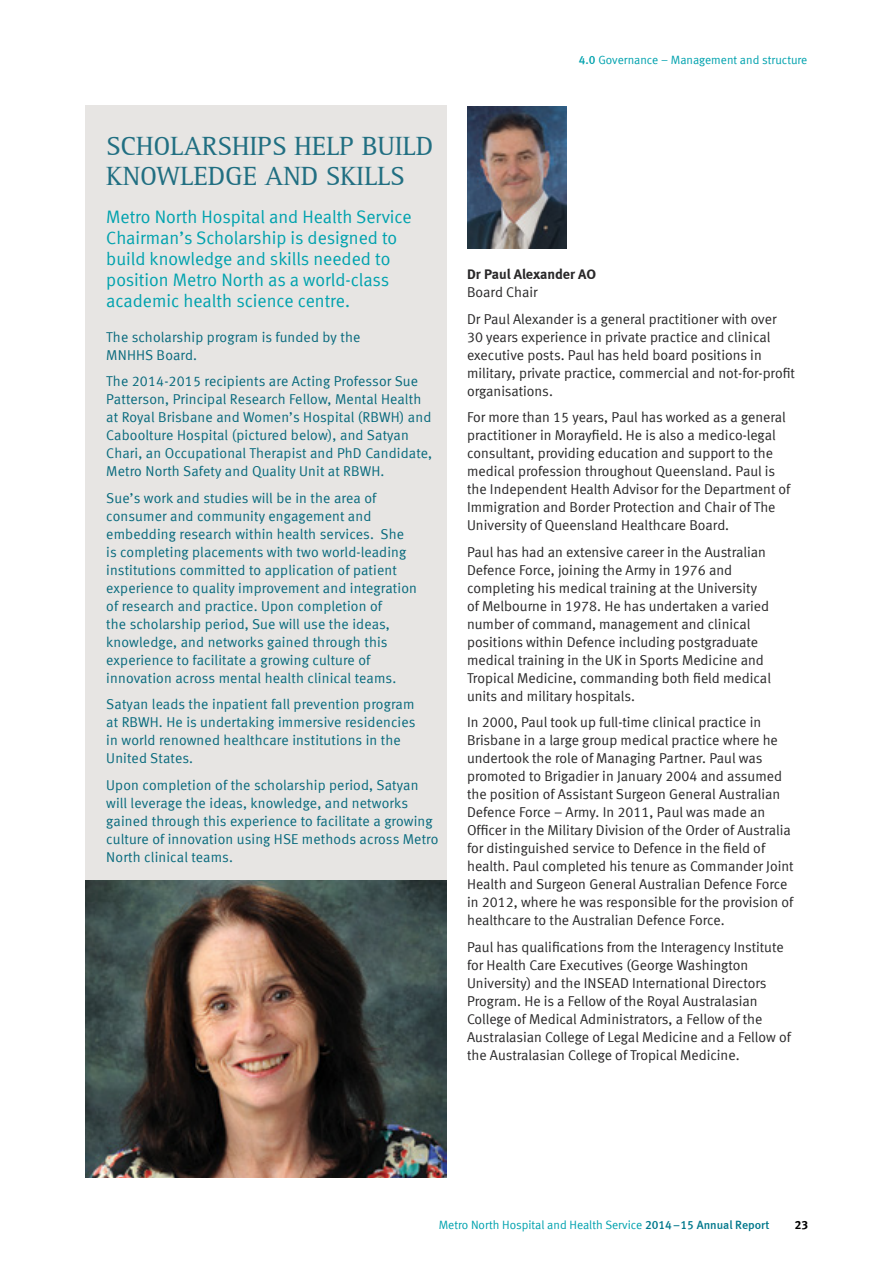
<style>
.page{position:relative;width:893px;height:1263px;background:#fff}
.page>*{position:absolute;margin:0;border:0;box-sizing:border-box;transform-origin:0 0}
.t1{font:27px/30px "Agfa Rotis Serif";letter-spacing:-.01em;color:#216f82}
.t2{font:18px/21px "Meta Normal LF";color:#00a2ae}
.t3{font:14.25px/18px "Meta Normal LF";color:#292829}
.t4{font:14.25px/18px "Meta Normal LF";letter-spacing:.01em;color:#086a7d}
.t5{font:14.25px "Meta Bold LF";letter-spacing:-.005em;color:#292829}
.t6{font:12px "Meta Normal LF";color:#00a2ae}
.t7{font:12px "Meta Bold LF Caps";color:#000}
.s1{font-family:"Meta Medium LF Caps"}
.s2{font-family:"Meta Medium LF";color:#00788c}
</style>
<div class="page">
<img style="left:467px;top:106px;width:100px;height:142px">
<div style="left:85px;top:106px;width:361px;height:1072px;background:#e7e5e3"></div>
<img style="left:85px;top:880px;width:361px;height:298px">
<h1 class="t1" style="left:106px;top:131px;width:328px">SCHOLARSHIPS HELP BUILD<br>KNOWLEDGE AND SKILLS</h1>
<p class="t2" style="left:106px;top:206px;width:307px">Metro North Hospital and Health Service Chairman’s Scholarship is designed to build knowledge and skills needed to position Metro North as a world-class academic health science centre.</p>
<p class="t4" style="left:106px;top:327px;width:256px">The scholarship program is funded by the<br>MNHHS Board.</p>
<p class="t4" style="left:106px;top:372px;width:327px">The 2014-2015 recipients are Acting Professor Sue Patterson, Principal Research Fellow, Mental Health at Royal Brisbane and Women’s Hospital (RBWH) and Caboolture Hospital (pictured below), and Satyan Chari, an Occupational Therapist and PhD Candidate, Metro North Safety and Quality Unit at RBWH.</p>
<p class="t4" style="left:106px;top:488px;width:312px">Sue’s work and studies will be in the area of consumer and community engagement and embedding research within health services. She is completing placements with two world-leading institutions committed to application of patient experience to quality improvement and integration of research and practice. Upon completion of<br>the scholarship period, Sue will use the ideas, knowledge, and networks gained through this experience to facilitate a growing culture of innovation across mental health clinical teams.</p>
<p class="t4" style="left:106px;top:695px;width:311px">Satyan leads the inpatient fall prevention program at RBWH. He is undertaking immersive residencies in world renowned healthcare institutions in the United States.</p>
<p class="t4" style="left:106px;top:775px;width:334px">Upon completion of the scholarship period, Satyan will leverage the ideas, knowledge, and networks gained through this experience to facilitate a growing culture of innovation using HSE methods across Metro North clinical teams.</p>
<p class="t6" style="left:579px;top:53px;width:230px"><span class="s1">4.0</span> Governance – Management and structure</p>
<p class="t5" style="left:467px;top:266px;width:131px">Dr Paul Alexander AO</p>
<p class="t3" style="left:467px;top:279px;width:311px;line-height:26.5px">Board Chair<br>Dr Paul Alexander is a general practitioner with over</p>
<p class="t3" style="left:467px;top:328px;width:329px">30 years experience in private practice and clinical executive posts. Paul has held board positions in military, private practice, commercial and not-for-profit organisations.</p>
<p class="t3" style="left:467px;top:408px;width:325px">For more than 15 years, Paul has worked as a general practitioner in Morayfield. He is also a medico-legal consultant, providing education and support to the medical profession throughout Queensland. Paul is the Independent Health Advisor for the Department of Immigration and Border Protection and Chair of The University of Queensland Healthcare Board.</p>
<p class="t3" style="left:467px;top:543px;width:305px">Paul has had an extensive career in the Australian Defence Force, joining the Army in 1976 and completing his medical training at the University of Melbourne in 1978. He has undertaken a varied number of command, management and clinical positions within Defence including postgraduate medical training in the UK in Sports Medicine and Tropical Medicine, commanding both field medical units and military hospitals.</p>
<p class="t3" style="left:467px;top:713px;width:328px">In 2000, Paul took up full-time clinical practice in Brisbane in a large group medical practice where he undertook the role of Managing Partner. Paul was promoted to Brigadier in January 2004 and assumed the position of Assistant Surgeon General Australian Defence Force – Army. In 2011, Paul was made an Officer in the Military Division of the Order of Australia for distinguished service to Defence in the field of health. Paul completed his tenure as Commander Joint Health and Surgeon General Australian Defence Force in 2012, where he was responsible for the provision of healthcare to the Australian Defence Force.</p>
<p class="t3" style="left:467px;top:938px;width:325px">Paul has qualifications from the Interagency Institute for Health Care Executives (George Washington University) and the INSEAD International Directors Program. He is a Fellow of the Royal Australasian College of Medical Administrators, a Fellow of the Australasian College of Legal Medicine and a Fellow of the Australasian College of Tropical Medicine.</p>
<p class="t6" style="left:439px;top:1218px;width:332px">Metro North Hospital and Health Service <span class="s2">2014–15 Annual Report</span></p>
<p class="t7" style="left:795px;top:1218px;width:15px">23</p>
</div>
